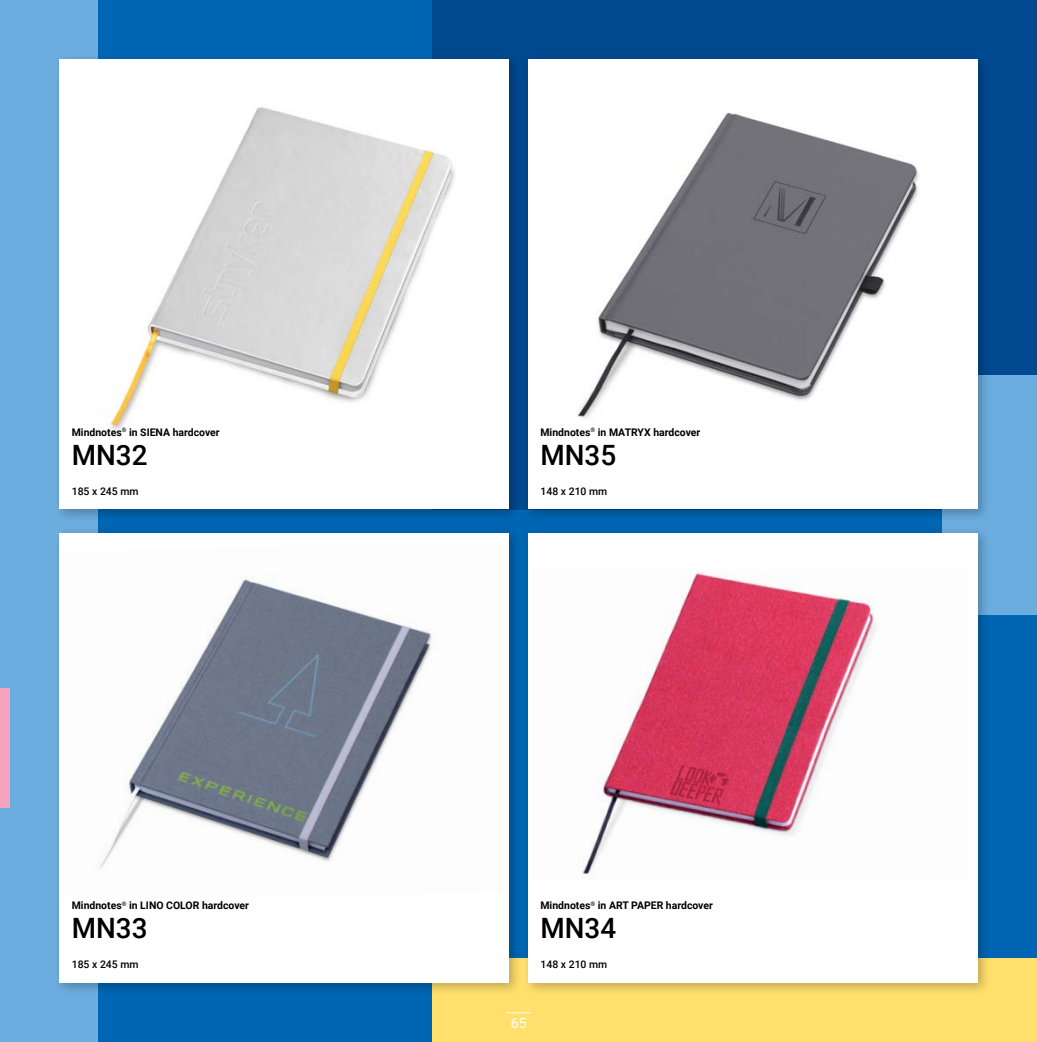
<style>
.page{position:relative;width:1037px;height:1042px;background:#0066b3}
.page>*{position:absolute;margin:0;border:0;box-sizing:border-box;transform-origin:0 0}
.t1{font:500 28px "Roboto";color:#000}
.t2{font:14px "Roboto";color:#fff}
.t3{font:700 10.5px "Roboto";color:#000}
.t4{font:500 10.5px "Roboto";color:#000}
</style>
<div class="page">
<div style="left:0;top:0;width:98px;height:1042px;background:#6caddf"></div>
<div style="left:432px;top:0;width:605px;height:510px;background:#004990"></div>
<div style="left:432px;top:957px;width:605px;height:85px;background:#ffe06c"></div>
<div style="left:943px;top:375px;width:94px;height:240px;background:#6caddf"></div>
<svg style="left:506px;top:1012px;width:25px;height:1px"></svg>
<div style="left:0;top:688px;width:10px;height:119px;background:#f6a3bf"></div>
<div style="left:53px;top:53px;width:469px;height:470px;background:#000;opacity:.25"></div>
<div style="left:60px;top:60px;width:449px;height:449px;background:#fff"></div>
<div style="left:522px;top:53px;width:469px;height:470px;background:#000;opacity:.25"></div>
<div style="left:528px;top:60px;width:449px;height:449px;background:#fff"></div>
<div style="left:522px;top:526px;width:469px;height:470px;background:#000;opacity:.25"></div>
<div style="left:528px;top:533px;width:449px;height:449px;background:#fff"></div>
<div style="left:53px;top:526px;width:469px;height:470px;background:#000;opacity:.25"></div>
<div style="left:60px;top:533px;width:449px;height:449px;background:#fff"></div>
<img style="left:107px;top:107px;width:348px;height:324px">
<img style="left:577px;top:112px;width:342px;height:308px">
<img style="left:99px;top:576px;width:333px;height:293px">
<img style="left:582px;top:572px;width:294px;height:302px">
<p class="t3" style="left:72px;top:425px;width:149px">Mindnotes<sup>®</sup> in SIENA hardcover</p>
<p class="t3" style="left:540px;top:425px;width:161px">Mindnotes<sup>®</sup> in MATRYX hardcover</p>
<h1 class="t1" style="left:72px;top:436px;width:77px">MN32</h1>
<p class="t4" style="left:72px;top:483px;width:68px">185 x 245 mm</p>
<p class="t3" style="left:72px;top:898px;width:179px">Mindnotes<sup>®</sup> in LINO COLOR hardcover</p>
<h1 class="t1" style="left:72px;top:909px;width:77px">MN33</h1>
<p class="t4" style="left:72px;top:956px;width:68px">185 x 245 mm</p>
<h1 class="t1" style="left:540px;top:436px;width:77px">MN35</h1>
<p class="t4" style="left:540px;top:483px;width:68px">148 x 210 mm</p>
<p class="t3" style="left:540px;top:898px;width:174px">Mindnotes<sup>®</sup> in ART PAPER hardcover</p>
<h1 class="t1" style="left:540px;top:909px;width:77px">MN34</h1>
<p class="t4" style="left:540px;top:956px;width:68px">148 x 210 mm</p>
<h2 class="t2" style="left:511px;top:1013px;width:17px">65</h2>
</div>
